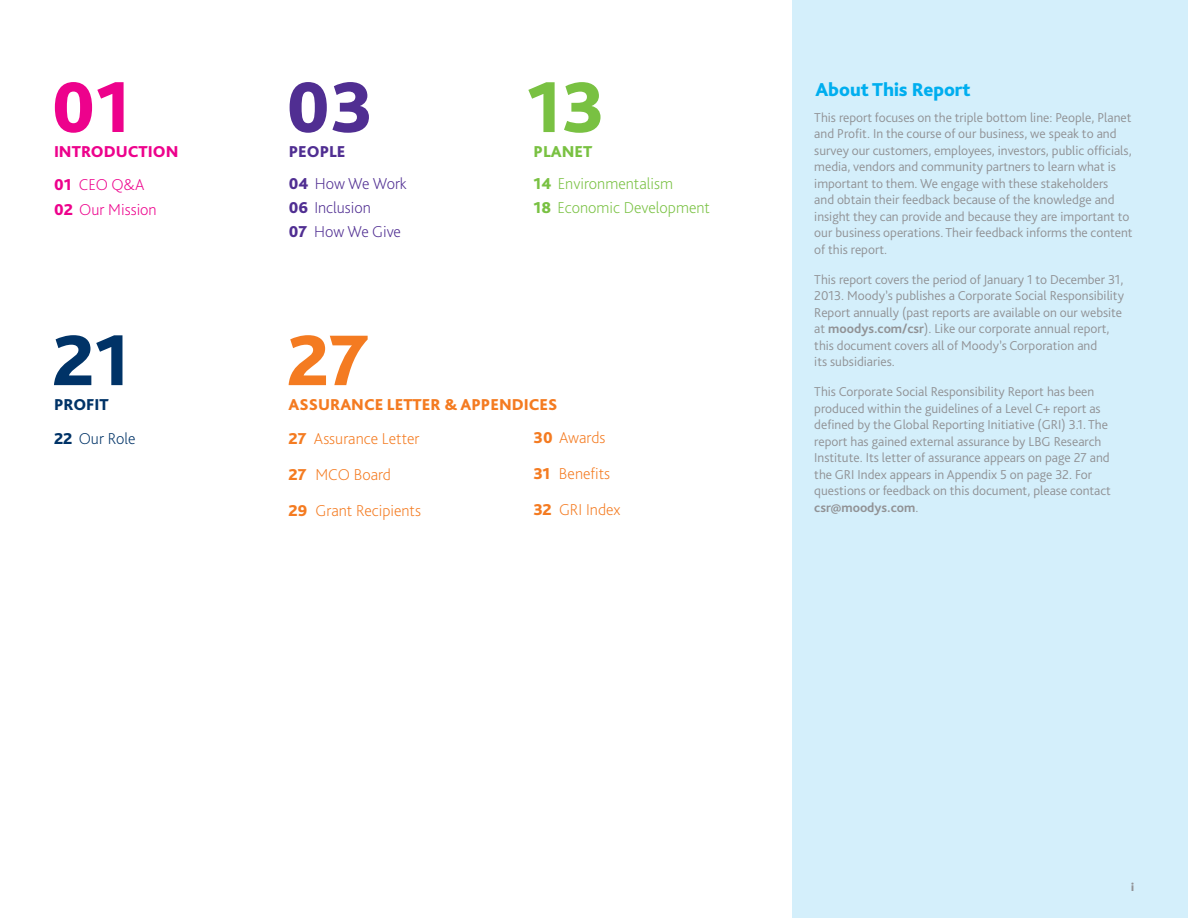
<style>
.page{position:relative;width:1188px;height:918px;background:#fff}
.page>*{position:absolute;margin:0;border:0;box-sizing:border-box;transform-origin:0 0}
.large_numbers_purple{font:800 75px "Bliss Pro";color:#ed028c}
.large_numbers_purple-2{font:800 75px "Bliss Pro";color:#502e92}
.large_numbers_purple-3{font:800 75px "Bliss Pro";color:#79c142}
.large_numbers_purple-4{font:800 75px "Bliss Pro";color:#003367}
.large_numbers_purple-5{font:800 75px "Bliss Pro";color:#f47b21}
.heading_00{font:800 19.5px "Bliss Pro";color:#00aeef}
.text_large_numbers_m{font:200 16.5px "Bliss Pro";color:#f47b21}
.text_large_numbers_m-2{font:200 16.5px "Bliss Pro";color:#79c142}
.text_large_numbers_m-3{font:200 16.5px "Bliss Pro";color:#502e92}
.text_large_numbers_p{font:800 16.5px "Bliss Pro";color:#f47b21}
.text_large_numbers_m-4{font:200 16.5px "Bliss Pro";color:#ed028c}
.text_large_numbers_p-2{font:800 16.5px "Bliss Pro";color:#ed028c}
.text_large_numbers_m-5{font:200 16.5px "Bliss Pro";color:#003367}
.text_large_numbers_p-3{font:800 16.5px "Bliss Pro";color:#502e92}
.text_large_numbers_p-4{font:800 16.5px "Bliss Pro";color:#79c142}
.text_large_numbers_p-5{font:800 16.5px "Bliss Pro";color:#003367}
.body_text{font:300 13.5px/16.5px "Bliss Pro";color:#919295}
.t1{font:800 12px "Bliss Pro";color:#919295}
.s1{font-weight:800}
.s2{font-weight:700}
</style>
<div class="page">
<div style="left:792px;top:0;width:396px;height:918px;background:#d4effb"></div>
<p class="large_numbers_purple" style="left:52px;top:61px;width:81px">01</p>
<p class="text_large_numbers_p-2" style="left:54px;top:141px;width:126px">INTRODUCTION</p>
<p class="text_large_numbers_m-4" style="left:54px;top:174px;width:92px"><span class="s1">01</span> CEO Q&amp;A</p>
<p class="text_large_numbers_m-4" style="left:54px;top:199px;width:104px"><span class="s1">02</span> Our Mission</p>
<p class="large_numbers_purple-4" style="left:52px;top:314px;width:79px">21</p>
<p class="text_large_numbers_p-5" style="left:54px;top:394px;width:56px">PROFIT</p>
<p class="text_large_numbers_m-5" style="left:54px;top:428px;width:83px"><span class="s1">22</span> Our Role</p>
<p class="large_numbers_purple-2" style="left:286px;top:61px;width:89px">03</p>
<p class="text_large_numbers_p-3" style="left:289px;top:141px;width:58px">PEOPLE</p>
<p class="text_large_numbers_m-3" style="left:289px;top:173px;width:120px"><span class="s1">04</span> How We Work</p>
<p class="text_large_numbers_m-3" style="left:289px;top:197px;width:84px"><span class="s1">06</span> Inclusion</p>
<p class="text_large_numbers_m-3" style="left:289px;top:221px;width:114px"><span class="s1">07</span> How We Give</p>
<p class="large_numbers_purple-3" style="left:526px;top:61px;width:80px">13</p>
<p class="text_large_numbers_p-4" style="left:534px;top:141px;width:60px">PLANET</p>
<p class="text_large_numbers_m-2" style="left:534px;top:174px;width:141px"><span class="s1">14</span> Environmentalism</p>
<p class="text_large_numbers_m-2" style="left:534px;top:198px;width:178px"><span class="s1">18</span> Economic Development</p>
<p class="large_numbers_purple-5" style="left:287px;top:314px;width:82px">27</p>
<p class="text_large_numbers_p" style="left:289px;top:394px;width:270px">ASSURANCE LETTER &amp; APPENDICES</p>
<p class="text_large_numbers_m" style="left:289px;top:428px;width:132px"><span class="s1">27</span> Assurance Letter</p>
<p class="text_large_numbers_m" style="left:289px;top:464px;width:104px"><span class="s1">27</span> MCO Board</p>
<p class="text_large_numbers_m" style="left:289px;top:500px;width:134px"><span class="s1">29</span> Grant Recipients</p>
<p class="text_large_numbers_m" style="left:534px;top:428px;width:73px"><span class="s1">30</span> Awards</p>
<p class="text_large_numbers_m" style="left:534px;top:464px;width:78px"><span class="s1">31</span> Benefits</p>
<p class="text_large_numbers_m" style="left:534px;top:500px;width:89px"><span class="s1">32</span> GRI Index</p>
<p class="heading_00" style="left:815px;top:77px;width:157px">About This Report</p>
<p class="body_text" style="left:814px;top:109px;width:320px">This report focuses on the triple bottom line: People, Planet and Profit. In the course of our business, we speak to and survey our customers, employees, investors, public officials, media, vendors and community partners to learn what is important to them. We engage with these stakeholders<br>and obtain their feedback because of the knowledge and insight they can provide and because they are important to our business operations. Their feedback informs the content of this report.</p>
<p class="body_text" style="left:814px;top:271px;width:311px">This report covers the period of January 1 to December 31, 2013. Moody’s publishes a Corporate Social Responsibility Report annually (past reports are available on our website at <span class="s2">moodys.com/csr</span>). Like our corporate annual report, this document covers all of Moody’s Corporation and<br>its subsidiaries.</p>
<p class="body_text" style="left:814px;top:383px;width:298px">This Corporate Social Responsibility Report has been produced within the guidelines of a Level C+ report as defined by the Global Reporting Initiative (GRI) 3.1. The report has gained external assurance by LBG Research Institute. Its letter of assurance appears on page 27 and the GRI Index appears in Appendix 5 on page 32. For questions or feedback on this document, please contact <span class="s2">csr@moodys.com</span>.</p>
<p class="t1" style="left:1131px;top:879px;width:4px">i</p>
</div>
